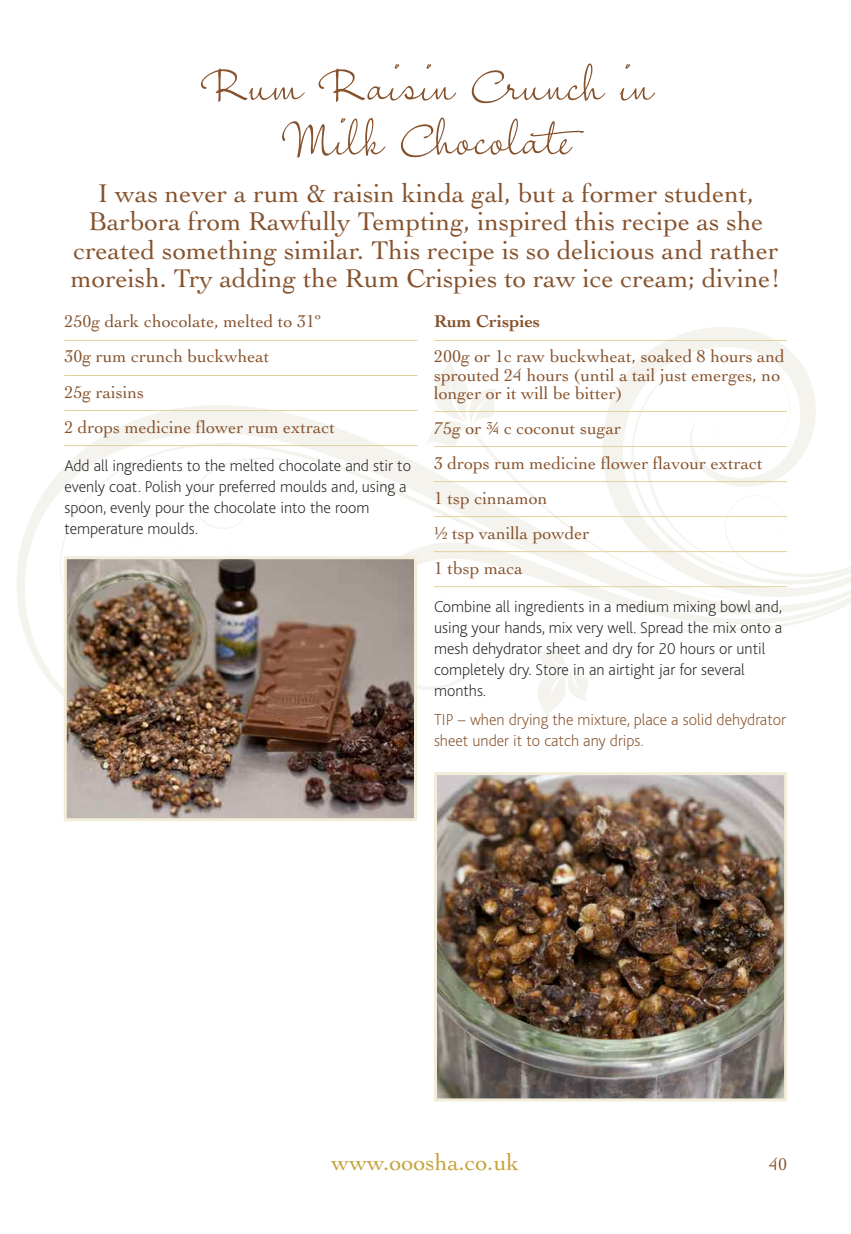
<style>
.page{position:relative;width:851px;height:1234px;background:#fff}
.page>*{position:absolute;margin:0;border:0;box-sizing:border-box;transform-origin:0 0}
.t1{font:54px/54px "Freedom Writer BF";color:#86522c;text-align:center}
.t2{font:27px/28.5px "Cochin";color:#86522c;text-align:center}
.t3{font:24px "Cochin";color:#c5a23b}
.t4{font:18px/35px "Cochin";color:#86522c}
.t5{font:700 18px "Cochin";color:#86522c}
.t6{font:200 16.5px/21px "Bliss";color:#272627}
.t7{font:200 16.5px/21px "Bliss";color:#86522c}
</style>
<div class="page">
<svg style="left:17px;top:405px;width:418px;height:292px"></svg>
<svg style="left:604px;top:327px;width:188px;height:101px"></svg>
<svg style="left:417px;top:643px;width:67px;height:46px"></svg>
<svg style="left:631px;top:353px;width:185px;height:110px"></svg>
<svg style="left:59px;top:441px;width:425px;height:202px"></svg>
<svg style="left:590px;top:577px;width:260px;height:70px"></svg>
<svg style="left:538px;top:647px;width:51px;height:70px"></svg>
<svg style="left:404px;top:361px;width:93px;height:87px"></svg>
<svg style="left:762px;top:463px;width:88px;height:114px"></svg>
<svg style="left:192px;top:457px;width:134px;height:72px"></svg>
<svg style="left:470px;top:428px;width:292px;height:172px"></svg>
<hr style="left:64px;top:340px;width:353px;height:1px;background:#e2d09d">
<hr style="left:64px;top:375px;width:353px;height:1px;background:#e2d09d">
<hr style="left:64px;top:410px;width:353px;height:1px;background:#e2d09d">
<hr style="left:64px;top:445px;width:353px;height:1px;background:#e2d09d">
<hr style="left:434px;top:340px;width:353px;height:1px;background:#e2d09d">
<hr style="left:434px;top:411px;width:353px;height:1px;background:#e2d09d">
<hr style="left:434px;top:446px;width:353px;height:1px;background:#e2d09d">
<hr style="left:434px;top:481px;width:353px;height:1px;background:#e2d09d">
<hr style="left:434px;top:516px;width:353px;height:1px;background:#e2d09d">
<hr style="left:434px;top:551px;width:353px;height:1px;background:#e2d09d">
<hr style="left:434px;top:586px;width:353px;height:1px;background:#e2d09d">
<img style="left:68px;top:560px;width:345px;height:257px">
<div style="left:64px;top:556px;width:353px;height:265px;border:3px solid #f3ecd8"></div>
<img style="left:438px;top:776px;width:345px;height:321px">
<div style="left:434px;top:772px;width:353px;height:329px;border:3px solid #f3ecd8"></div>
<h1 class="t1" style="left:200px;top:54px;width:453px">Rum Raisin Crunch in<br>Milk Chocolate</h1>
<p class="t2" style="left:71px;top:181px;width:711px">I was never a rum &amp; raisin kinda gal, but a former student, Barbora from Rawfully Tempting, inspired this recipe as she created something similar. This recipe is so delicious and rather moreish. Try adding the Rum Crispies to raw ice cream; divine!</p>
<p class="t4" style="left:64px;top:306px;width:272px">250g dark chocolate, melted to 31º<br>30g rum crunch buckwheat<br>25g raisins<br>2 drops medicine flower rum extract</p>
<p class="t6" style="left:64px;top:456px;width:348px">Add all ingredients to the melted chocolate and stir to evenly coat. Polish your preferred moulds and, using a spoon, evenly pour the chocolate into the room temperature moulds.</p>
<p class="t5" style="left:434px;top:314px;width:108px">Rum Crispies</p>
<p class="t4" style="left:434px;top:349px;width:352px;line-height:18px">200g or 1c raw buckwheat, soaked 8 hours and sprouted 24 hours (until a tail just emerges, no longer or it will be bitter)</p>
<p class="t4" style="left:434px;top:412px;width:330px">75g or ¾ c coconut sugar<br>3 drops rum medicine flower flavour extract<br>1 tsp cinnamon<br>½ tsp vanilla powder<br>1 tbsp maca</p>
<p class="t6" style="left:434px;top:597px;width:349px">Combine all ingredients in a medium mixing bowl and, using your hands, mix very well. Spread the mix onto a mesh dehydrator sheet and dry for 20 hours or until completely dry. Store in an airtight jar for several months.</p>
<p class="t7" style="left:434px;top:710px;width:353px">TIP – when drying the mixture, place a solid dehydrator sheet under it to catch any drips.</p>
<h3 class="t3" style="left:331px;top:1152px;width:189px">www.ooosha.co.uk</h3>
<p class="t4" style="left:769px;top:1148px;width:19px">40</p>
</div>
